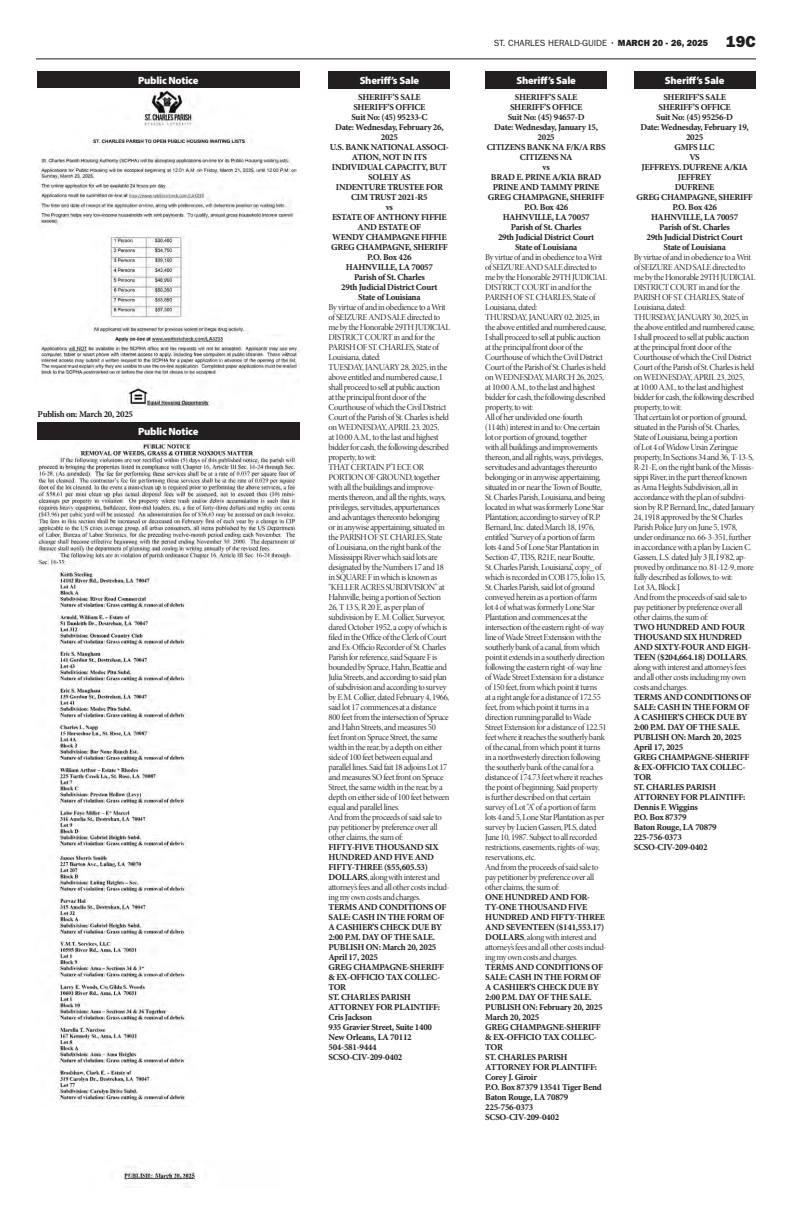
<style>
.page{position:relative;width:792px;height:1224px;background:#fff}
.page>*{position:absolute;margin:0;border:0;box-sizing:border-box;transform-origin:0 0}
.t1{font:900 10.5px "Myriad Pro";letter-spacing:-.02em;color:#fff}
.t2{font:9px/10px "Minion Pro Disp";letter-spacing:-.035em;color:#231f20}
.t3{font:700 9px/10px "Minion Pro";letter-spacing:-.03em;color:#231f20}
.t4{font:9px "ITC Franklin Gothic Std";color:#231f20}
.s1{font-family:"Minion Pro";font-weight:700}
.s2{font-family:"ITC Franklin Gothic Std Hvy"}
.s3{font-family:"ITC Franklin Gothic Std Hvy";font-size:16px}
.s4{font-family:"Minion Pro Disp";font-weight:400}
</style>
<div class="page">
<hr style="left:36px;top:58px;width:720px;height:1px;background:#231f20">
<div style="left:37px;top:422px;width:263px;height:18px;background:#231f20"></div>
<img style="left:37px;top:442px;width:261px;height:406px">
<img style="left:58px;top:854px;width:133px;height:253px">
<img style="left:121px;top:1166px;width:75px;height:22px">
<div style="left:37px;top:71px;width:263px;height:18px;background:#231f20"></div>
<img style="left:39px;top:90px;width:261px;height:319px">
<div style="left:329px;top:71px;width:121px;height:18px;background:#231f20"></div>
<div style="left:485px;top:71px;width:122px;height:18px;background:#231f20"></div>
<div style="left:634px;top:71px;width:122px;height:18px;background:#231f20"></div>
<p class="t1" style="left:138px;top:73px;width:62px">Public Notice</p>
<p class="t3" style="left:38px;top:409px;width:97px">Publish on: March 20, 2025</p>
<p class="t1" style="left:138px;top:425px;width:62px">Public Notice</p>
<p class="t1" style="left:360px;top:73px;width:61px">Sheriff’s Sale</p>
<p class="t3" style="left:330px;top:92px;width:121px;text-align:center">SHERIFF’S SALE<br>SHERIFF’S OFFICE<br>Suit No: (45) 95233-C<br>Date: Wednesday, February 26,<br>2025<br>U.S. BANK NATIONAL ASSOCI-<br>ATION, NOT IN ITS<br>INDIVIDUAL CAPACITY, BUT<br>SOLELY AS<br>INDENTURE TRUSTEE FOR<br>CIM TRUST 2021-R5<br>vs<br>ESTATE OF ANTHONY FIFFIE<br>AND ESTATE OF<br>WENDY CHAMPAGNE FIFFIE<br>GREG CHAMPAGNE, SHERIFF<br>P.O. Box 426<br>HAHNVILLE, LA 70057<br>Parish of St. Charles<br>29th Judicial District Court<br>State of Louisiana</p>
<p class="t2" style="left:329px;top:302px;width:123px">By virtue of and in obedience to a Writ of SEIZURE AND SALE directed to me by the Honorable 29TH JUDICIAL DISTRICT COURT in and for the PARISH OF ST. CHARLES, State of Louisiana, dated:<br>TUESDAY, JANUARY 28, 2025, in the above entitled and numbered cause, I shall proceed to sell at public auction<br>at the principal front door of the Courthouse of which the Civil District Court of the Parish of St. Charles is held on WEDNESDAY, APRIL 23, 2025,<br>at 10:00 A.M., to the last and highest bidder for cash, the following described property, to wit:<br>THAT CERTAIN P”I ECE OR PORTION OF GROUND, together with all the buildings and improve&shy;ments thereon, and all the rights, ways, privileges, servitudes, appurtenances and advantages thereonto belonging<br>or in anywise appertaining, situated in the PARISH OF ST. CHARLES, State of Louisiana, on the right bank of the Mississippi River which said lots are designated by the Numbers 17 and 18 in SQUARE F in which is known as “KELLER ACRES SUBDIVISION” at Hahnville, being a portion of Section 26, T 13 S, R 20 E, as per plan of subdivision by E. M. Collier, Surveyor, dared October 1952, a copy of which is filed in the Office of the Clerk of Court and Ex-Officio Recorder of St. Charles Parish for reference, said Square F is bounded by Spruce, Hahn, Beattie and Julia Streets, and according to said plan of subdivision and according to survey by E.M. Collier, dated February 4, 1966, said lot 17 commences at a distance 800 feet from the intersection of Spruce and Hahn Streets, and measures 50<br>feet front on Spruce Street, the same width in the rear, by a depth on either side of 100 feet between equal and parallel lines. Said fait 18 adjoins Lot 17 and measures SO feet front on Spruce Street, the same width in the rear, by a depth on either side of 100 feet between equal and parallel lines.<br>And from the proceeds of said sale to pay petitioner by preference over all other claims, the sum of:</p>
<p class="t3" style="left:329px;top:842px;width:112px">FIFTY-FIVE THOUSAND SIX<br>HUNDRED AND FIVE AND<br>FIFTY-THREE ($55,605.53)</p>
<p class="t2" style="left:329px;top:872px;width:123px"><span class="s1">DOLLARS</span>, along with interest and attorney’s fees and all other costs includ&shy;ing my own costs and charges.</p>
<p class="t3" style="left:329px;top:902px;width:119px">TERMS AND CONDITIONS OF<br>SALE: CASH IN THE FORM OF<br>A CASHIER’S CHECK DUE BY<br>2:00 P.M. DAY OF THE SALE.<br>PUBLISH ON: March 20, 2025<br>April 17, 2025<br>GREG CHAMPAGNE-SHERIFF &amp; EX-OFFICIO TAX COLLEC-<br>TOR<br>ST. CHARLES PARISH<br>ATTORNEY FOR PLAINTIFF:<br>Cris Jackson<br>935 Gravier Street, Suite 1400<br>New Orleans, LA 70112<br>504-581-9444<br>SCSO-CIV-209-0402</p>
<p class="t4" style="left:494px;top:38px;width:264px">ST. CHARLES HERALD-GUIDE • <span class="s2">MARCH 20 - 26, 2025</span> <span class="s3">19C</span></p>
<p class="t1" style="left:516px;top:73px;width:61px">Sheriff’s Sale</p>
<p class="t3" style="left:487px;top:92px;width:120px;text-align:center">SHERIFF’S SALE<br>SHERIFF’S OFFICE<br>Suit No: (45) 94657-D<br>Date: Wednesday, January 15,<br>2025<br>CITIZENS BANK NA F/K/A RBS<br>CITIZENS NA<br>vs<br>BRAD E. PRINE A/KIA BRAD<br>PRINE AND TAMMY PRINE<br>GREG CHAMPAGNE, SHERIFF<br>P.O. Box 426<br>HAHNVILLE, LA 70057<br>Parish of St. Charles<br>29th Judicial District Court<br>State of Louisiana</p>
<p class="t2" style="left:485px;top:252px;width:123px">By virtue of and in obedience to a Writ of SEIZURE AND SALE directed to me by the Honorable 29TH JUDICIAL DISTRICT COURT in and for the PARISH OF ST. CHARLES, State of Louisiana, dated:<br>THURSDAY, JANUARY 02, 2025, in the above entitled and numbered cause, I shall proceed to sell at public auction at the principal front door of the Courthouse of which the Civil District Court of the Parish of St. Charles is held on WEDNESDAY, MARCH 26, 2025, at 10:00 A.M., to the last and highest bidder for cash, the following described property, to wit:<br>All of her undivided one-fourth (114th) interest in and to: One certain lot or portion of ground, together<br>with all buildings and improvements thereon, and all rights, ways, privileges, servitudes and advantages thereunto belonging or in anywise appertaining, situated in or near the Town of Boutte, St. Charles Parish, Louisiana, and being located in what was formerly Lone Star Plantation; according to survey of R.P.<br>Bernard, Inc. dated March 18, 1976, entitled “Survey of a portion of farm lots 4 and 5 of Lone Star Plantation in Section 47, Tl3S, R21E, near Boutte,<br>St. Charles Parish, Louisiana”, copy_ of which is recorded in COB 175, folio 15, St. Charles Parish, said lot of ground conveyed herein as a portion of farm lot 4 of what was formerly Lone Star Plantation and commences at the intersection of the eastern right-of-way line of Wade Street Extension with the southerly bank of a canal, from which point it extends in a southerly direction following the eastern right-of-way line of Wade Street Extension for a distance of 150 feet, from which point it turns<br>at a right angle for a distance of 172.55 feet, from which point it turns in a direction running parallel to Wade Street Extension for a distance of 122.51 feet where it reaches the southerly bank of the canal, from which point it turns in a northwesterly direction following the southerly bank of the canal for a distance of 174.73 feet where it reaches the point of beginning. Said property<br>is further described on that certain survey of Lot “A” of a portion of farm lots 4 and 5, Lone Star Plantation as per survey by Lucien Gassen, PLS, dated June 10, 1987. Subject to all recorded restrictions, easements, rights-of-way, reservations, etc.<br>And from the proceeds of said sale to pay petitioner by preference over all other claims, the sum of:</p>
<p class="t3" style="left:485px;top:892px;width:121px">ONE HUNDRED AND FOR-<br>TY-ONE THOUSAND FIVE<br>HUNDRED AND FIFTY-THREE<br>AND SEVENTEEN ($141,553.17)</p>
<p class="t2" style="left:485px;top:932px;width:123px"><span class="s1">DOLLARS</span>, along with interest and attorney’s fees and all other costs includ&shy;ing my own costs and charges.</p>
<p class="t3" style="left:485px;top:962px;width:119px">TERMS AND CONDITIONS OF<br>SALE: CASH IN THE FORM OF<br>A CASHIER’S CHECK DUE BY<br>2:00 P.M. DAY OF THE SALE.<br>PUBLISH ON: February 20, 2025<br>March 20, 2025<br>GREG CHAMPAGNE-SHERIFF &amp; EX-OFFICIO TAX COLLEC-<br>TOR<br>ST. CHARLES PARISH<br>ATTORNEY FOR PLAINTIFF:<br>Corey J. Giroir<br>P.O. Box 87379 13541 Tiger Bend<br>Baton Rouge, LA 70879<br>225-756-0373<br>SCSO-CIV-209-0402</p>
<p class="t1" style="left:665px;top:73px;width:61px">Sheriff’s Sale</p>
<p class="t3" style="left:636px;top:92px;width:118px;text-align:center">SHERIFF’S SALE<br>SHERIFF’S OFFICE<br>Suit No: (45) 95256-D<br>Date: Wednesday, February 19,<br>2025<br>GMFS LLC<br>VS<br>JEFFREYS. DUFRENE A/KIA<br>JEFFREY<br>DUFRENE<br>GREG CHAMPAGNE, SHERIFF<br>P.O. Box 426<br>HAHNVILLE, LA 70057<br>Parish of St. Charles<br>29th Judicial District Court<br>State of Louisiana</p>
<p class="t2" style="left:634px;top:252px;width:123px">By virtue of and in obedience to a Writ of SEIZURE AND SALE directed to me by the Honorable 29TH JUDICIAL DISTRICT COURT in and for the PARISH OF ST. CHARLES, State of Louisiana, dated:<br>THURSDAY, JANUARY 30, 2025, in the above entitled and numbered cause, I shall proceed to sell at public auction at the principal front door of the Courthouse of which the Civil District Court of the Parish of St. Charles is held on WEDNESDAY, APRIL 23, 2025,<br>at 10:00 A.M., to the last and highest bidder for cash, the following described property, to wit:<br>That certain lot or portion of ground, situated in the Parish of St. Charles, State of Louisiana, being a portion<br>of Lot 4 of Widow Ursin Zeringue property, In Sections 34 and 36, T-13-S, R-21-E, on the right bank of the Missis&shy;sippi River, in the part thereof known as Ama Heights Subdivision, all in accordance with the pl.an of subdivi&shy;sion by R.P. Bernard, Inc,, dated January 24, 1918 approved by the St Charles Parish Police Jury on June 5, 1978, under ordinance no. 66-3-351, further in accordance with a plan by Lucien C.<br>Gassen, L.S. dated July 3 JI, I 9’82, ap&shy;proved by ordinance no. 81-12-9, more fully described as follows, to-wit:<br>Lot 3A, Block J.<br>And from the proceeds of said sale to pay petitioner by preference over all other claims, the sum of:</p>
<p class="t3" style="left:634px;top:622px;width:119px">TWO HUNDRED AND FOUR<br>THOUSAND SIX HUNDRED<br>AND SIXTY-FOUR AND EIGH-<br>TEEN ($204,664.18) DOLLARS<span class="s4">,</span></p>
<p class="t2" style="left:634px;top:662px;width:114px;text-align:justify">along with interest and attorney’s fees and all other costs including my own costs and charges.</p>
<p class="t3" style="left:634px;top:692px;width:119px">TERMS AND CONDITIONS OF<br>SALE: CASH IN THE FORM OF<br>A CASHIER’S CHECK DUE BY<br>2:00 P.M. DAY OF THE SALE.<br>PUBLISH ON: March 20, 2025<br>April 17, 2025<br>GREG CHAMPAGNE-SHERIFF &amp; EX-OFFICIO TAX COLLEC-<br>TOR<br>ST. CHARLES PARISH<br>ATTORNEY FOR PLAINTIFF:<br>Dennis F. Wiggins<br>P.O. Box 87379<br>Baton Rouge, LA 70879<br>225-756-0373<br>SCSO-CIV-209-0402</p>
</div>
